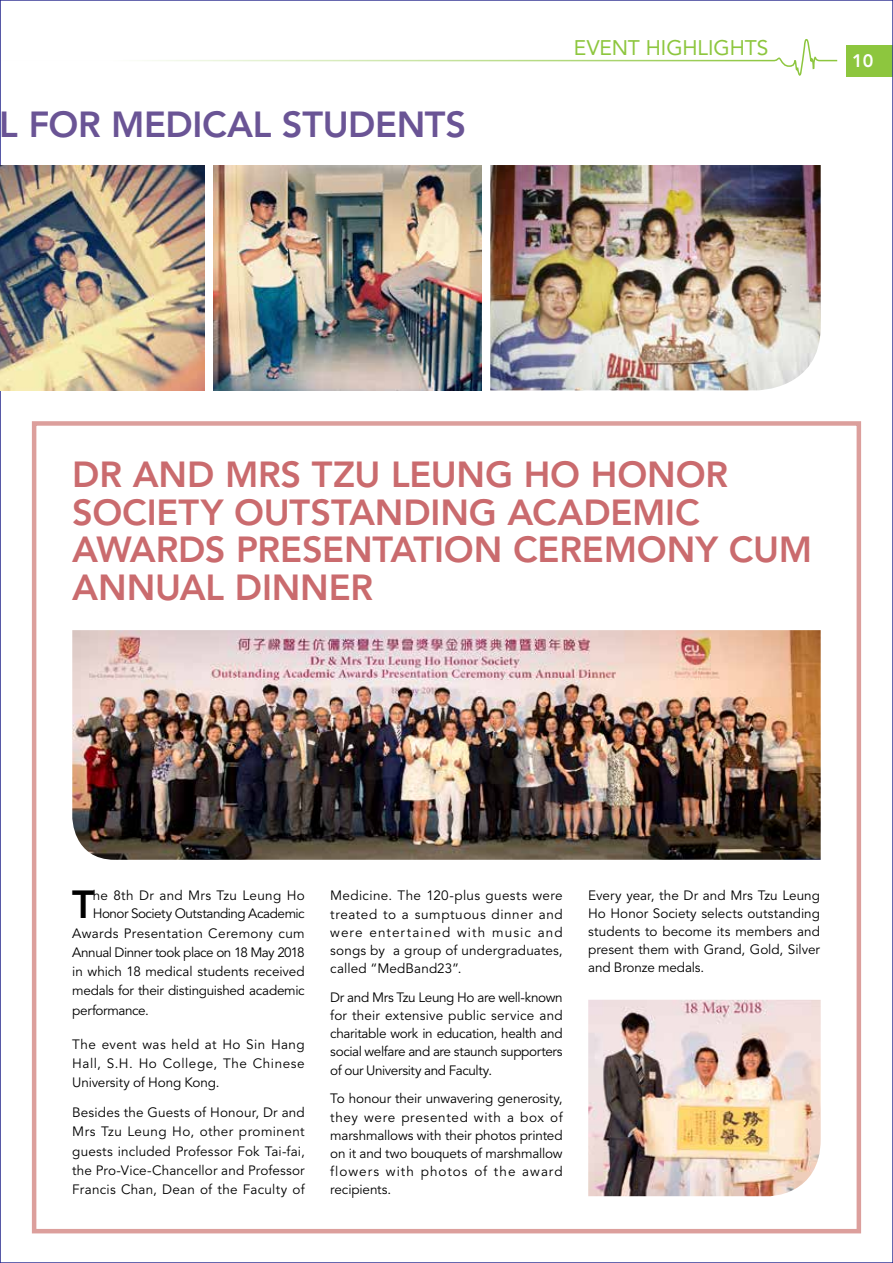
<style>
.page{position:relative;width:893px;height:1263px;background:#fff}
.page>*{position:absolute;margin:0;border:0;box-sizing:border-box;transform-origin:0 0}
.t1{font:800 38.85px "Avenir";color:#000}
.t2{font:800 36px/37.5px "Avenir";letter-spacing:-.005em;color:#ca6b6e}
.t3{font:800 36px "Avenir";letter-spacing:-.01em;color:#6a5495}
.t4{font:21px "Avenir";letter-spacing:-.005em;color:#8dc63e}
.t5{font:800 18px "Avenir";color:#fff}
.t6{font:13.5px/18.1px "Avenir";color:#000;text-align:justify}
.t7{font:13.5px/18px "Avenir";letter-spacing:-.035em;color:#000}
</style>
<div class="page">
<div style="left:846px;top:45px;width:47px;height:32px;background:#8dc63e"></div>
<img style="left:2px;top:39px;width:837px;height:1195px">
<img style="left:213px;top:165px;width:269px;height:225px">
<img style="left:0;top:165px;width:205px;height:225px">
<img style="left:490px;top:165px;width:331px;height:225px">
<h2 class="t3" style="left:0;top:103px;width:468px">L FOR MEDICAL STUDENTS</h2>
<h3 class="t4" style="left:574px;top:35px;width:196px">EVENT HIGHLIGHTS</h3>
<h3 class="t5" style="left:852px;top:50px;width:23px">10</h3>
<h2 class="t2" style="left:72px;top:456px;width:741px">DR AND MRS TZU LEUNG HO HONOR<br>SOCIETY OUTSTANDING ACADEMIC<br>AWARDS PRESENTATION CEREMONY CUM<br>ANNUAL DINNER</h2>
<h1 class="t1" style="left:72px;top:882px;width:24px">T</h1>
<p class="t7" style="left:93px;top:887px;width:213px">he 8th Dr and Mrs Tzu Leung Ho<br>Honor Society Outstanding Academic</p>
<p class="t6" style="left:72px;top:924px;width:234px;line-height:19.2px">Awards Presentation Ceremony cum Annual Dinner took place on 18 May 2018 in which 18 medical students received medals for their distinguished academic performance.</p>
<p class="t6" style="left:72px;top:1035px;width:234px;line-height:19.2px">The event was held at Ho Sin Hang Hall, S.H. Ho College, The Chinese University of Hong Kong.</p>
<p class="t6" style="left:72px;top:1103px;width:234px;line-height:19.2px">Besides the Guests of Honour, Dr and Mrs Tzu Leung Ho, other prominent guests included Professor Fok Tai-fai, the Pro-Vice-Chancellor and Professor Francis Chan, Dean of the Faculty of</p>
<p class="t6" style="left:330px;top:887px;width:234px">Medicine. The 120-plus guests were treated to a sumptuous dinner and were entertained with music and songs by a group of undergraduates, called “MedBand23”.</p>
<p class="t6" style="left:330px;top:988px;width:234px">Dr and Mrs Tzu Leung Ho are well-known for their extensive public service and charitable work in education, health and social welfare and are staunch supporters of our University and Faculty.</p>
<p class="t6" style="left:330px;top:1090px;width:234px">To honour their unwavering generosity, they were presented with a box of marshmallows with their photos printed on it and two bouquets of marshmallow flowers with photos of the award recipients.</p>
<p class="t6" style="left:588px;top:887px;width:233px">Every year, the Dr and Mrs Tzu Leung Ho Honor Society selects outstanding students to become its members and present them with Grand, Gold, Silver and Bronze medals.</p>
</div>
